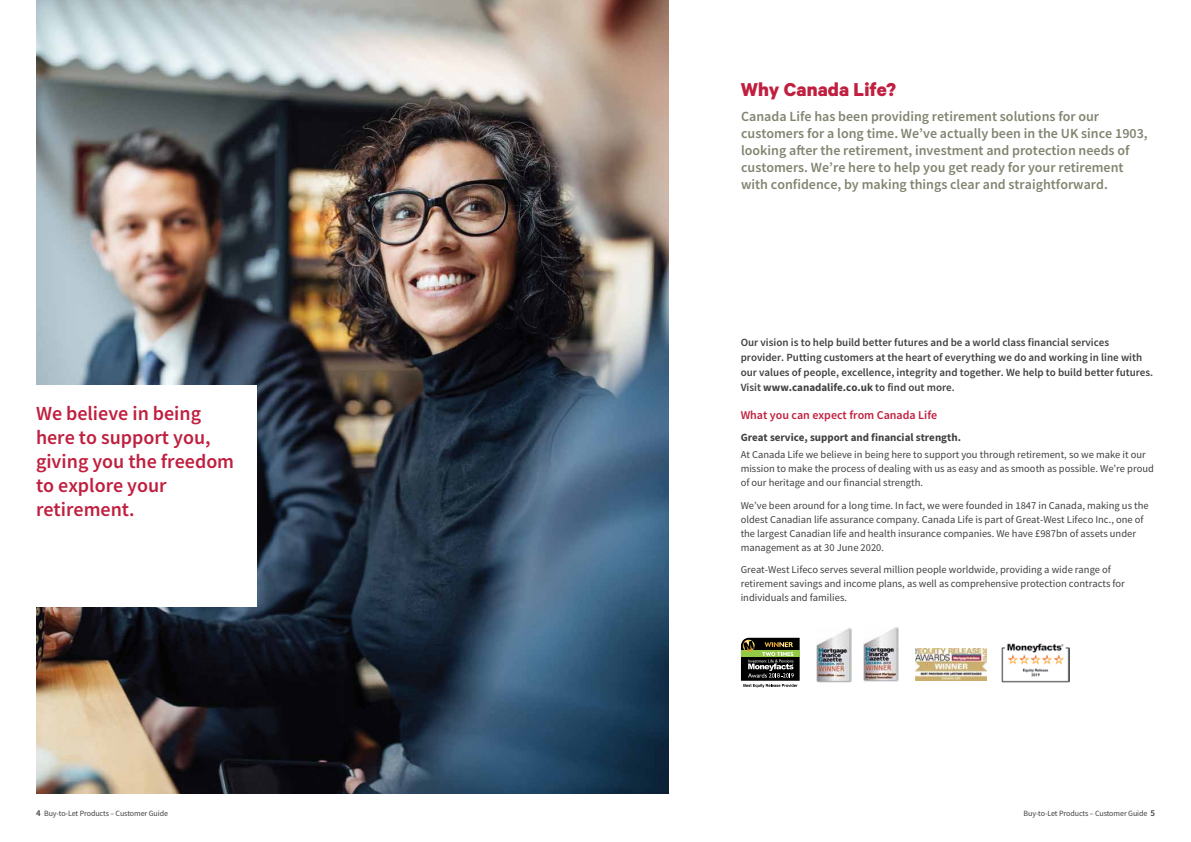
<style>
.page{position:relative;width:1191px;height:842px;background:#fff}
.page>*{position:absolute;margin:0;border:0;box-sizing:border-box;transform-origin:0 0}
.t1{font:700 21px "Calibre";letter-spacing:.005em;color:#c01f3f}
.t2{font:600 20px/24px "Source Sans Pro";color:#c01f3f}
.t3{font:600 14px/17px "Source Sans Pro";color:#838371}
.t4{font:600 12px "Source Sans Pro";color:#c01f3f}
.t5{font:600 11px/15px "Source Sans Pro";color:#414042}
.t6{font:700 11px "Source Sans Pro";color:#414042}
.t7{font:10.5px/14px "Source Sans Pro";color:#414042}
.t8{font:8px "Source Sans Pro";letter-spacing:-.01em;color:#414042}
.s1{font-weight:700}
.s2{font-weight:600;font-size:9px}
</style>
<div class="page">
<img style="left:36px;top:0;width:632px;height:794px">
<div style="left:0;top:386px;width:256px;height:221px;background:#fff"></div>
<svg style="left:741px;top:638px;width:58px;height:50px;background:#575c48"></svg>
<img style="left:816px;top:628px;width:35px;height:54px">
<img style="left:863px;top:627px;width:35px;height:54px">
<img style="left:1001px;top:649px;width:1px;height:28px">
<img style="left:1002px;top:644px;width:67px;height:39px">
<img style="left:915px;top:648px;width:72px;height:33px">
<h1 class="t1" style="left:740px;top:76px;width:157px">Why Canada Life?</h1>
<h2 class="t2" style="left:36px;top:401px;width:200px">We believe in being here to support you, giving you the freedom to explore your retirement.</h2>
<p class="t3" style="left:741px;top:108px;width:408px">Canada Life has been providing retirement solutions for our customers for a long time. We’ve actually been in the UK since 1903, looking after the retirement, investment and protection needs of customers. We’re here to help you get ready for your retirement with confidence, by making things clear and straightforward.</p>
<p class="t5" style="left:740px;top:334px;width:414px">Our vision is to help build better futures and be a world class financial services provider. Putting customers at the heart of everything we do and working in line with our values of people, excellence, integrity and together. We help to build better futures.<br>Visit <span class="s1">www.canadalife.co.uk</span> to find out more.</p>
<p class="t4" style="left:740px;top:407px;width:198px">What you can expect from Canada Life</p>
<p class="t6" style="left:740px;top:430px;width:222px">Great service, support and financial strength.</p>
<p class="t7" style="left:740px;top:448px;width:415px">At Canada Life we believe in being here to support you through retirement, so we make it our mission to make the process of dealing with us as easy and as smooth as possible. We’re proud of our heritage and our financial strength.</p>
<p class="t7" style="left:740px;top:498px;width:409px">We’ve been around for a long time. In fact, we were founded in 1847 in Canada, making us the oldest Canadian life assurance company. Canada Life is part of Great-West Lifeco Inc., one of the largest Canadian life and health insurance companies. We have £987bn of assets under management as at 30 June 2020.</p>
<p class="t7" style="left:740px;top:563px;width:386px">Great-West Lifeco serves several million people worldwide, providing a wide range of retirement savings and income plans, as well as comprehensive protection contracts for individuals and families.</p>
<p class="t8" style="left:36px;top:808px;width:134px"><span class="s2">4</span> Buy-to-Let Products – Customer Guide</p>
<p class="t8" style="left:1023px;top:808px;width:133px">Buy-to-Let Products – Customer Guide <span class="s2">5</span></p>
</div>
